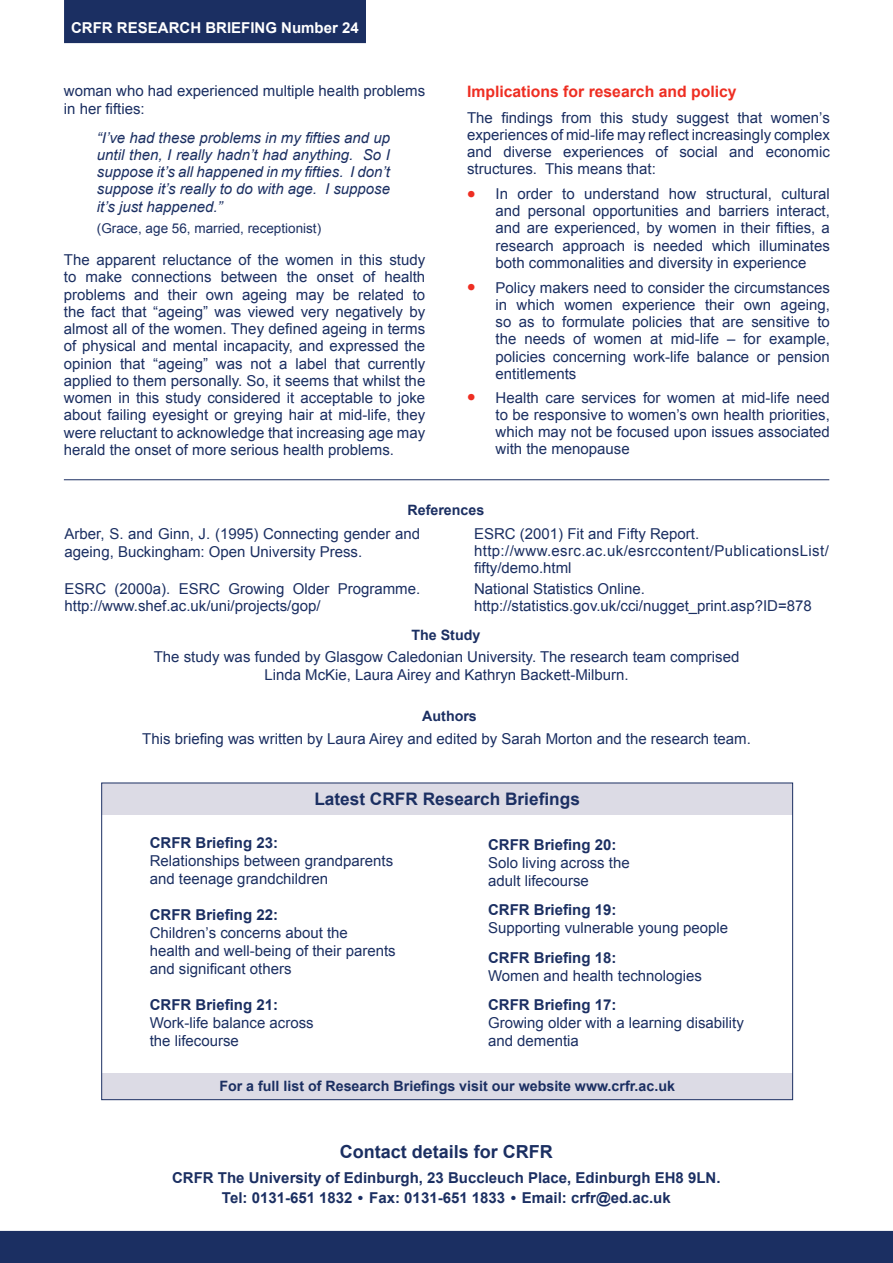
<style>
.page{position:relative;width:893px;height:1263px;background:#fff}
.page>*{position:absolute;margin:0;border:0;box-sizing:border-box;transform-origin:0 0}
.t1{font:700 18px "Arial";color:#1b2f62}
.t2{font:700 17.25px "Arial";color:#1b2f62}
.t3{font:700 15.75px "Arial";color:#ee2e22}
.t4{font:15px/17.2px "Arial";color:#1b2f62}
.t5{font:700 15px/20.1px "Arial";color:#1b2f62;text-align:center}
.t6{font:italic 15px/17.2px "Arial";color:#1b2f62;text-align:justify}
.t7{font:15px/17px "Arial";letter-spacing:.025em;color:#1b2f62}
.t8{font:700 15px "Arial";color:#fff}
.t9{font:700 14.25px "Arial";color:#1b2f62}
.t10{font:13.5px "Arial";color:#1b2f62}
.t11{font:6px "Zapf Dingbats ITC";color:#1b2f62}
</style>
<div class="page">
<div style="left:102px;top:783px;width:690px;height:31px;background:#dcdbe5"></div>
<div style="left:102px;top:1073px;width:690px;height:27px;background:#dcdbe5"></div>
<div style="left:64px;top:0;width:302px;height:43px;background:#1b2f62"></div>
<div style="left:0;top:1231px;width:893px;height:32px;background:#1b2f62"></div>
<hr style="left:64px;top:479px;width:765px;height:1px;background:#1b2f62">
<p class="t8" style="left:71px;top:19px;width:289px">CRFR RESEARCH BRIEFING Number 24</p>
<p class="t4" style="left:64px;top:82px;width:363px">woman who had experienced multiple health problems in her fifties:</p>
<p class="t6" style="left:97px;top:129px;width:295px">“I’ve had these problems in my fifties and up until then, I really hadn’t had anything. So I suppose it’s all happened in my fifties. I don’t suppose it’s really to do with age. I suppose it’s just happened.”</p>
<p class="t10" style="left:97px;top:221px;width:226px">(Grace, age 56, married, receptionist)</p>
<p class="t4" style="left:64px;top:251px;width:363px;text-align:justify">The apparent reluctance of the women in this study to make connections between the onset of health problems and their own ageing may be related to the fact that “ageing” was viewed very negatively by almost all of the women. They defined ageing in terms of physical and mental incapacity, and expressed the opinion that “ageing” was not a label that currently applied to them personally. So, it seems that whilst the women in this study considered it acceptable to joke about failing eyesight or greying hair at mid-life, they were reluctant to acknowledge that increasing age may herald the onset of more serious health problems.</p>
<p class="t3" style="left:467px;top:82px;width:271px">Implications for research and policy</p>
<p class="t4" style="left:467px;top:109px;width:364px;text-align:justify">The findings from this study suggest that women’s experiences of mid-life may reflect increasingly complex and diverse experiences of social and economic structures. This means that:</p>
<p class="t4" style="left:495px;top:185px;width:336px;text-align:justify">In order to understand how structural, cultural and personal opportunities and barriers interact, and are experienced, by women in their fifties, a research approach is needed which illuminates both commonalities and diversity in experience</p>
<p class="t4" style="left:495px;top:279px;width:336px;text-align:justify">Policy makers need to consider the circumstances in which women experience their own ageing, so as to formulate policies that are sensitive to the needs of women at mid-life – for example, policies concerning work-life balance or pension entitlements</p>
<p class="t4" style="left:495px;top:389px;width:336px;text-align:justify">Health care services for women at mid-life need to be responsive to women’s own health priorities, which may not be focused upon issues associated with the menopause</p>
<p class="t9" style="left:407px;top:502px;width:78px">References</p>
<p class="t7" style="left:474px;top:525px;width:356px">ESRC (2001) Fit and Fifty Report. http://www.esrc.ac.uk/esrccontent/PublicationsList/ fifty/demo.html</p>
<p class="t4" style="left:474px;top:580px;width:339px">National Statistics Online. http://statistics.gov.uk/cci/nugget_print.asp?ID=878</p>
<p class="t4" style="left:154px;top:648px;width:587px;text-align:center">The study was funded by Glasgow Caledonian University. The research team comprised<br>Linda McKie, Laura Airey and Kathryn Backett-Milburn.</p>
<p class="t4" style="left:65px;top:524px;width:357px;line-height:18px">Arber, S. and Ginn, J. (1995) Connecting gender and ageing, Buckingham: Open University Press.</p>
<p class="t4" style="left:65px;top:580px;width:357px">ESRC (2000a). ESRC Growing Older Programme. http://www.shef.ac.uk/uni/projects/gop/</p>
<p class="t9" style="left:411px;top:627px;width:70px">The Study</p>
<p class="t9" style="left:422px;top:707px;width:56px">Authors</p>
<p class="t4" style="left:142px;top:730px;width:610px">This briefing was written by Laura Airey and edited by Sarah Morton and the research team.</p>
<p class="t2" style="left:314px;top:789px;width:267px">Latest CRFR Research Briefings</p>
<p class="t5" style="left:150px;top:833px;width:130px">CRFR Briefing 23:</p>
<p class="t4" style="left:150px;top:852px;width:245px;line-height:18px">Relationships between grandparents and teenage grandchildren</p>
<p class="t5" style="left:150px;top:905px;width:130px">CRFR Briefing 22:</p>
<p class="t4" style="left:150px;top:924px;width:247px;line-height:18px">Children’s concerns about the<br>health and well-being of their parents and significant others</p>
<p class="t5" style="left:150px;top:995px;width:130px">CRFR Briefing 21:</p>
<p class="t4" style="left:150px;top:1014px;width:165px;line-height:18px">Work-life balance across the lifecourse</p>
<p class="t5" style="left:488px;top:834px;width:130px">CRFR Briefing 20:</p>
<p class="t4" style="left:488px;top:853px;width:143px;line-height:18px">Solo living across the adult lifecourse</p>
<p class="t5" style="left:488px;top:900px;width:130px">CRFR Briefing 19:</p>
<p class="t4" style="left:488px;top:919px;width:242px">Supporting vulnerable young people</p>
<p class="t5" style="left:488px;top:948px;width:130px">CRFR Briefing 18:</p>
<p class="t4" style="left:488px;top:967px;width:216px">Women and health technologies</p>
<p class="t5" style="left:488px;top:994px;width:130px">CRFR Briefing 17:</p>
<p class="t4" style="left:488px;top:1013px;width:257px;line-height:18px">Growing older with a learning disability and dementia</p>
<p class="t9" style="left:219px;top:1078px;width:457px">For a full list of Research Briefings visit our website www.crfr.ac.uk</p>
<p class="t1" style="left:340px;top:1141px;width:215px">Contact details for CRFR</p>
<p class="t5" style="left:172px;top:1168px;width:550px">CRFR The University of Edinburgh, 23 Buccleuch Place, Edinburgh EH8 9LN.<br>Tel: 0131-651 1832 Fax: 0131-651 1833 Email: crfr@ed.ac.uk</p>
<p class="t11" style="left:358px;top:1195px;width:6px">●</p>
<p class="t11" style="left:511px;top:1195px;width:6px">●</p>
</div>
